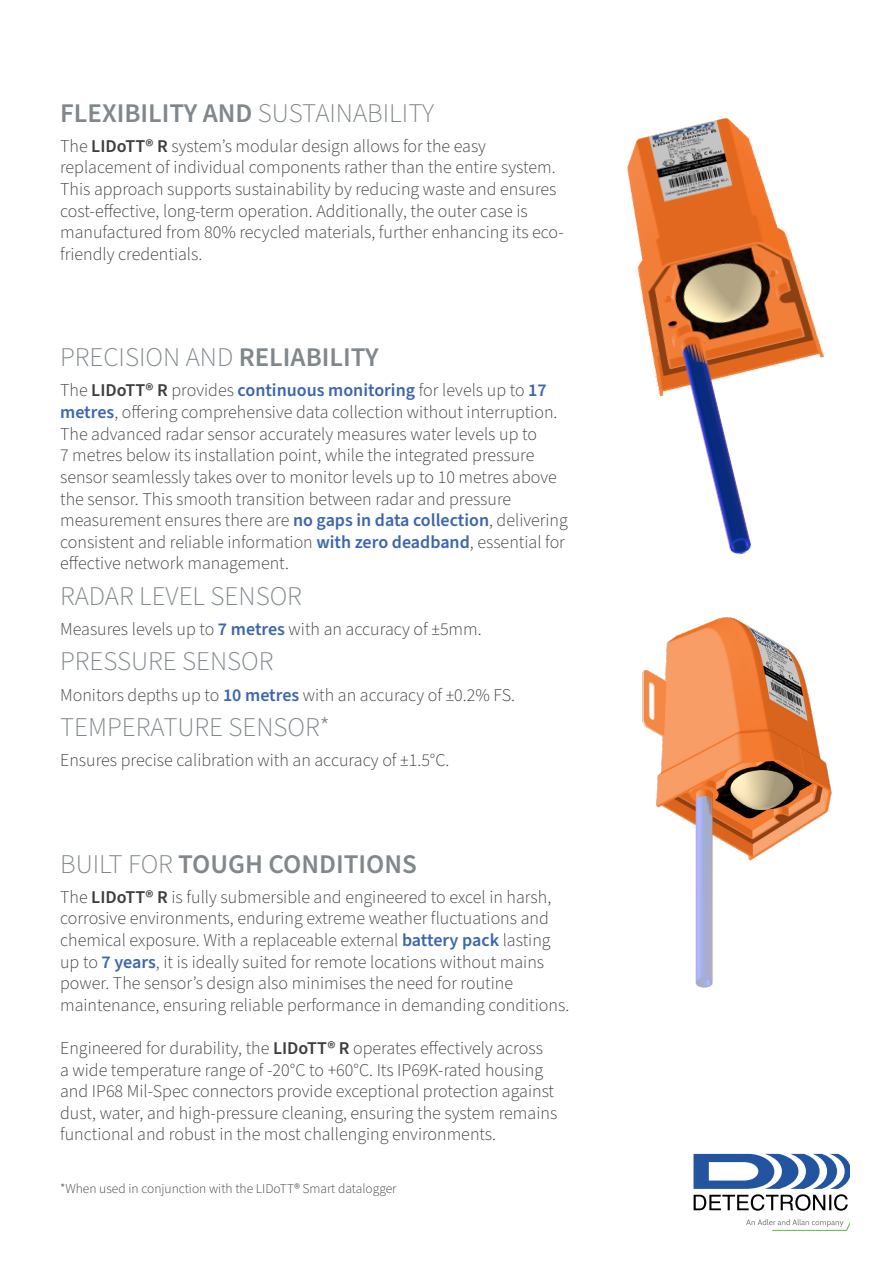
<style>
.page{position:relative;width:893px;height:1263px;background:#fff}
.page>*{position:absolute;margin:0;border:0;box-sizing:border-box;transform-origin:0 0}
.detect_copycopy{font:300 27px "Source Sans Pro";color:#80888b}
.detect_copycopy-2{font:600 27px "Source Sans Pro";color:#80888b}
.detect_copycopy-3{font:300 18px/21.6px "Source Sans Pro";color:#3e3e3f}
.detect_copycopy-4{font:300 13.5px "Source Sans Pro";color:#3e3e3f}
.s1{font-weight:300}
.s2{font-weight:600}
.s3{font-weight:600;color:#3e66ad}
</style>
<div class="page">
<svg style="left:693px;top:1154px;width:156px;height:57px"></svg>
<svg style="left:746px;top:1219px;width:103px;height:12px"></svg>
<img style="left:627px;top:117px;width:198px;height:438px">
<img style="left:642px;top:617px;width:190px;height:371px">
<p class="detect_copycopy-2" style="left:60px;top:95px;width:375px">FLEXIBILITY AND <span class="s1">SUSTAINABILITY</span></p>
<p class="detect_copycopy-3" style="left:60px;top:136px;width:505px">The <span class="s2">LIDoTT® R</span> system’s modular design allows for the easy replacement of individual components rather than the entire system.<br>This approach supports sustainability by reducing waste and ensures cost-effective, long-term operation. Additionally, the outer case is manufactured from 80% recycled materials, further enhancing its eco&shy;friendly credentials.</p>
<p class="detect_copycopy" style="left:60px;top:339px;width:320px">PRECISION AND <span class="s2">RELIABILITY</span></p>
<p class="detect_copycopy-3" style="left:60px;top:380px;width:509px">The <span class="s2">LIDoTT® R</span> provides <span class="s3">continuous monitoring</span> for levels up to <span class="s3">17 metres</span>, offering comprehensive data collection without interruption.<br>The advanced radar sensor accurately measures water levels up to<br>7 metres below its installation point, while the integrated pressure sensor seamlessly takes over to monitor levels up to 10 metres above the sensor. This smooth transition between radar and pressure measurement ensures there are <span class="s3">no gaps in data collection</span>, delivering consistent and reliable information <span class="s3">with zero deadband</span>, essential for effective network management.</p>
<p class="detect_copycopy" style="left:60px;top:578px;width:243px">RADAR LEVEL SENSOR</p>
<p class="detect_copycopy-3" style="left:60px;top:619px;width:423px">Measures levels up to <span class="s3">7 metres</span> with an accuracy of ±5mm.</p>
<p class="detect_copycopy" style="left:60px;top:643px;width:215px">PRESSURE SENSOR</p>
<p class="detect_copycopy-3" style="left:60px;top:684px;width:456px">Monitors depths up to <span class="s3">10 metres</span> with an accuracy of ±0.2% FS.</p>
<p class="detect_copycopy" style="left:60px;top:709px;width:271px">TEMPERATURE SENSOR*</p>
<p class="detect_copycopy-3" style="left:60px;top:750px;width:391px">Ensures precise calibration with an accuracy of ±1.5°C.</p>
<p class="detect_copycopy-2" style="left:60px;top:846px;width:358px"><span class="s1">BUILT FOR</span> TOUGH CONDITIONS</p>
<p class="detect_copycopy-3" style="left:60px;top:886px;width:511px">The <span class="s2">LIDoTT® R</span> is fully submersible and engineered to excel in harsh, corrosive environments, enduring extreme weather fluctuations and chemical exposure. With a replaceable external <span class="s3">battery pack</span> lasting up to <span class="s3">7 years</span>, it is ideally suited for remote locations without mains power. The sensor’s design also minimises the need for routine maintenance, ensuring reliable performance in demanding conditions.</p>
<p class="detect_copycopy-3" style="left:60px;top:1038px;width:499px">Engineered for durability, the <span class="s2">LIDoTT® R</span> operates effectively across<br>a wide temperature range of -20°C to +60°C. Its IP69K-rated housing and IP68 Mil-Spec connectors provide exceptional protection against dust, water, and high-pressure cleaning, ensuring the system remains functional and robust in the most challenging environments.</p>
<p class="detect_copycopy-4" style="left:60px;top:1179px;width:338px">*When used in conjunction with the LIDoTT® Smart datalogger</p>
</div>
